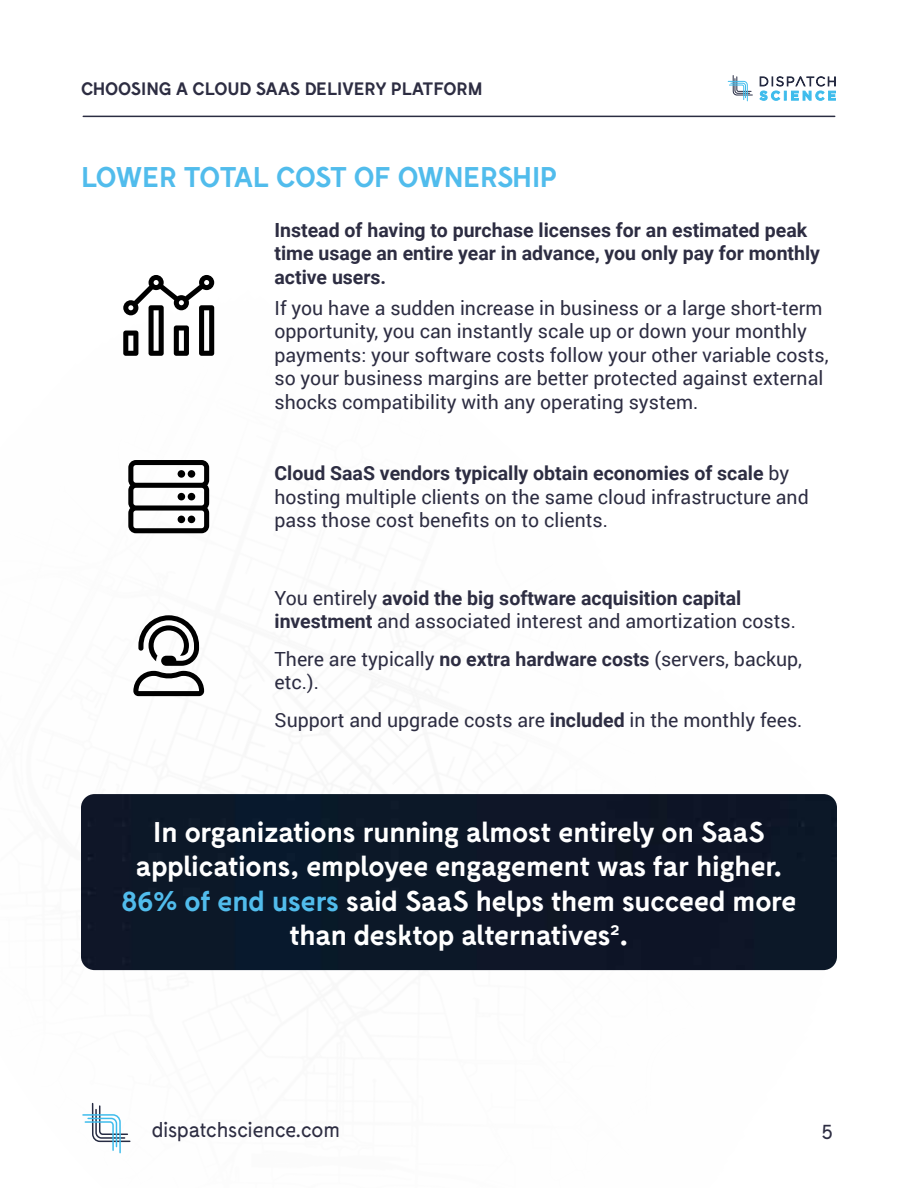
<style>
.page{position:relative;width:918px;height:1188px;background:#fff}
.page>*{position:absolute;margin:0;border:0;box-sizing:border-box;transform-origin:0 0}
.t1{font:700 28.5px/34.2px "Fabrik";letter-spacing:-.01em;color:#fff;text-align:center}
.t2{font:700 28.5px "Fabrik";letter-spacing:-.02em;color:#51bcec}
.t3{font:21px "Fabrik";letter-spacing:-.005em;color:#2d2d42}
.t4{font:19.5px/23.4px "Roboto";color:#2d2d42}
.t5{font:700 19.5px/23.4px "Roboto";color:#2d2d42}
.t6{font:700 18px "Fabrik";color:#2d2d42}
.s1{font-weight:700}
.s2{color:#51bcec}
</style>
<div class="page">
<hr style="left:83px;top:116px;width:752px;height:1px;background:#2b2d42">
<svg style="left:728px;top:75px;width:25px;height:26px"></svg>
<svg style="left:760px;top:77px;width:76px;height:23px"></svg>
<svg style="left:82px;top:1102px;width:49px;height:52px"></svg>
<div style="left:81px;top:794px;width:756px;height:176px;background:#0c1828"></div>
<svg style="left:128px;top:460px;width:81px;height:73px"></svg>
<svg style="left:133px;top:615px;width:71px;height:81px"></svg>
<svg style="left:123px;top:275px;width:91px;height:81px"></svg>
<p class="t6" style="left:81px;top:79px;width:403px">CHOOSING A CLOUD SAAS DELIVERY PLATFORM</p>
<h1 class="t2" style="left:81px;top:161px;width:477px">LOWER TOTAL COST OF OWNERSHIP</h1>
<p class="t5" style="left:274px;top:217px;width:547px">Instead of having to purchase licenses for an estimated peak time usage an entire year in advance, you only pay for monthly active users.</p>
<p class="t4" style="left:274px;top:296px;width:556px">If you have a sudden increase in business or a large short-term opportunity, you can instantly scale up or down your monthly payments: your software costs follow your other variable costs, so your business margins are better protected against external shocks compatibility with any operating system.</p>
<p class="t4" style="left:274px;top:461px;width:536px"><span class="s1">Cloud SaaS vendors typically obtain economies of scale</span> by hosting multiple clients on the same cloud infrastructure and pass those cost benefits on to clients.</p>
<p class="t4" style="left:274px;top:586px;width:523px">You entirely <span class="s1">avoid the big software acquisition capital investment</span> and associated interest and amortization costs.</p>
<p class="t4" style="left:274px;top:647px;width:529px">There are typically <span class="s1">no extra hardware costs</span> (servers, backup, etc.).</p>
<p class="t4" style="left:274px;top:707px;width:530px">Support and upgrade costs are <span class="s1">included</span> in the monthly fees.</p>
<h1 class="t1" style="left:122px;top:815px;width:676px">In organizations running almost entirely on SaaS applications, employee engagement was far higher.<br><span class="s2">86% of end users</span> said SaaS helps them succeed more than desktop alternatives<sup>2</sup>.</h1>
<p class="t3" style="left:152px;top:1118px;width:190px">dispatchscience.com</p>
<p class="t3" style="left:822px;top:1118px;width:12px">5</p>
</div>
